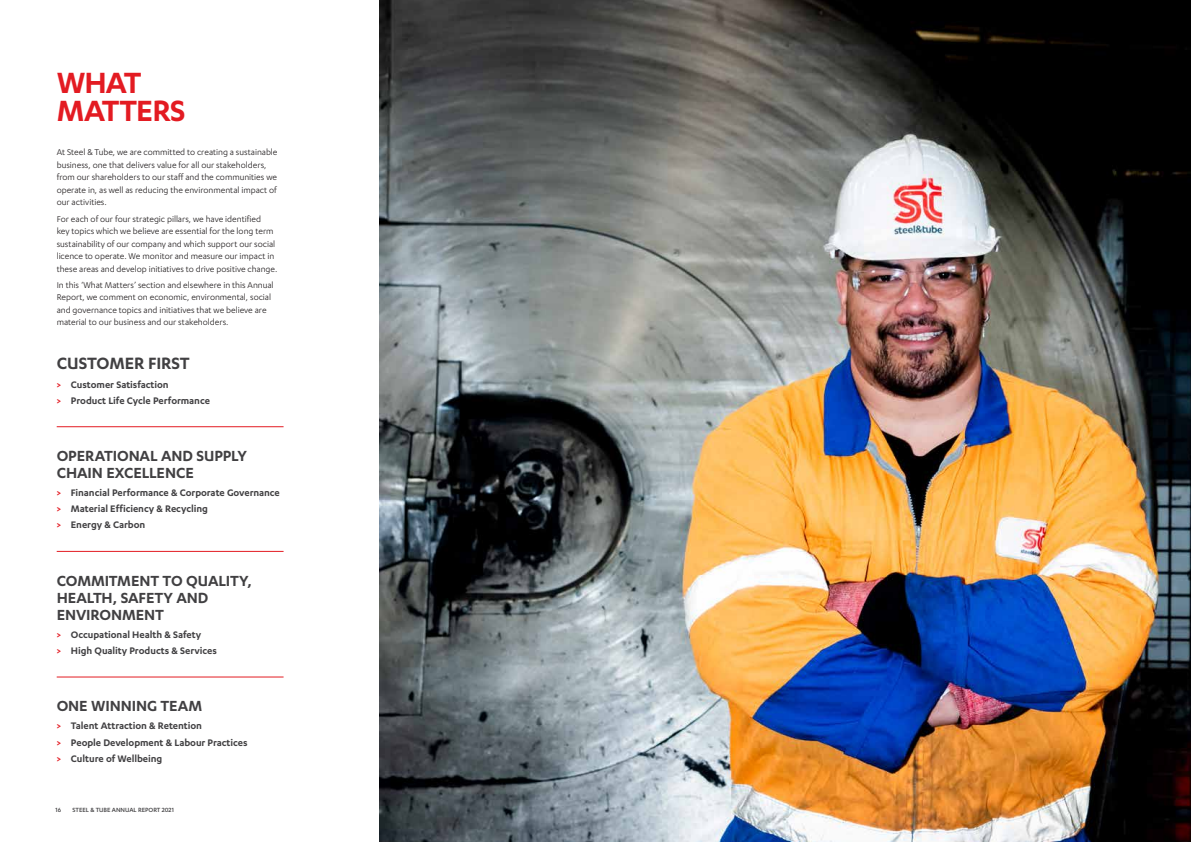
<style>
.page{position:relative;width:1191px;height:842px;background:#fff}
.page>*{position:absolute;margin:0;border:0;box-sizing:border-box;transform-origin:0 0}
.t1{font:600 34px/27.9px "Karbon";letter-spacing:-.025em;color:#e31b22}
.t2{font:600 19px "Karbon";letter-spacing:-.005em;color:#414042}
.t3{font:600 17px/17px "Karbon";letter-spacing:-.005em;color:#414042}
.t4{font:600 11px/16px "Karbon";letter-spacing:-.005em;color:#414042}
.t5{font:9.7px/12.5px "Karbon";color:#231f20}
.t6{font:500 7px "Karbon";color:#414042}
.s1{font-weight:500;font-size:13px;color:#e31b22}
</style>
<div class="page">
<img style="left:380px;top:0;width:811px;height:842px">
<hr style="left:57px;top:426px;width:226px;height:1px;background:#e31b22">
<hr style="left:57px;top:551px;width:226px;height:1px;background:#e31b22">
<hr style="left:57px;top:677px;width:226px;height:1px;background:#e31b22">
<h1 class="t1" style="left:57px;top:67px;width:130px">WHAT<br>MATTERS</h1>
<p class="t5" style="left:57px;top:146px;width:222px">At Steel &amp; Tube, we are committed to creating a sustainable business, one that delivers value for all our stakeholders, from our shareholders to our staff and the communities we operate in, as well as reducing the environmental impact of our activities.</p>
<p class="t5" style="left:57px;top:212px;width:222px">For each of our four strategic pillars, we have identified<br>key topics which we believe are essential for the long term sustainability of our company and which support our social licence to operate. We monitor and measure our impact in these areas and develop initiatives to drive positive change.</p>
<p class="t5" style="left:57px;top:278px;width:218px">In this ‘What Matters’ section and elsewhere in this Annual Report, we comment on economic, environmental, social and governance topics and initiatives that we believe are material to our business and our stakeholders.</p>
<h2 class="t2" style="left:57px;top:353px;width:135px">CUSTOMER FIRST</h2>
<p class="t4" style="left:57px;top:376px;width:155px"><span class="s1">&gt;</span> Customer Satisfaction<br><span class="s1">&gt;</span> Product Life Cycle Performance</p>
<h3 class="t3" style="left:57px;top:447px;width:192px">OPERATIONAL AND SUPPLY<br>CHAIN EXCELLENCE</h3>
<p class="t4" style="left:57px;top:484px;width:225px"><span class="s1">&gt;</span> Financial Performance &amp; Corporate Governance <span class="s1">&gt;</span> Material Efficiency &amp; Recycling<br><span class="s1">&gt;</span> Energy &amp; Carbon</p>
<h3 class="t3" style="left:57px;top:571px;width:197px">COMMITMENT TO QUALITY,<br>HEALTH, SAFETY AND<br>ENVIRONMENT</h3>
<p class="t4" style="left:57px;top:626px;width:162px"><span class="s1">&gt;</span> Occupational Health &amp; Safety<br><span class="s1">&gt;</span> High Quality Products &amp; Services</p>
<h3 class="t3" style="left:57px;top:697px;width:147px">ONE WINNING TEAM</h3>
<p class="t4" style="left:57px;top:718px;width:192px"><span class="s1">&gt;</span> Talent Attraction &amp; Retention<br><span class="s1">&gt;</span> People Development &amp; Labour Practices <span class="s1">&gt;</span> Culture of Wellbeing</p>
<p class="t6" style="left:55px;top:806px;width:7px">16</p>
<p class="t6" style="left:72px;top:806px;width:103px">STEEL &amp; TUBE ANNUAL REPORT 2021</p>
</div>
